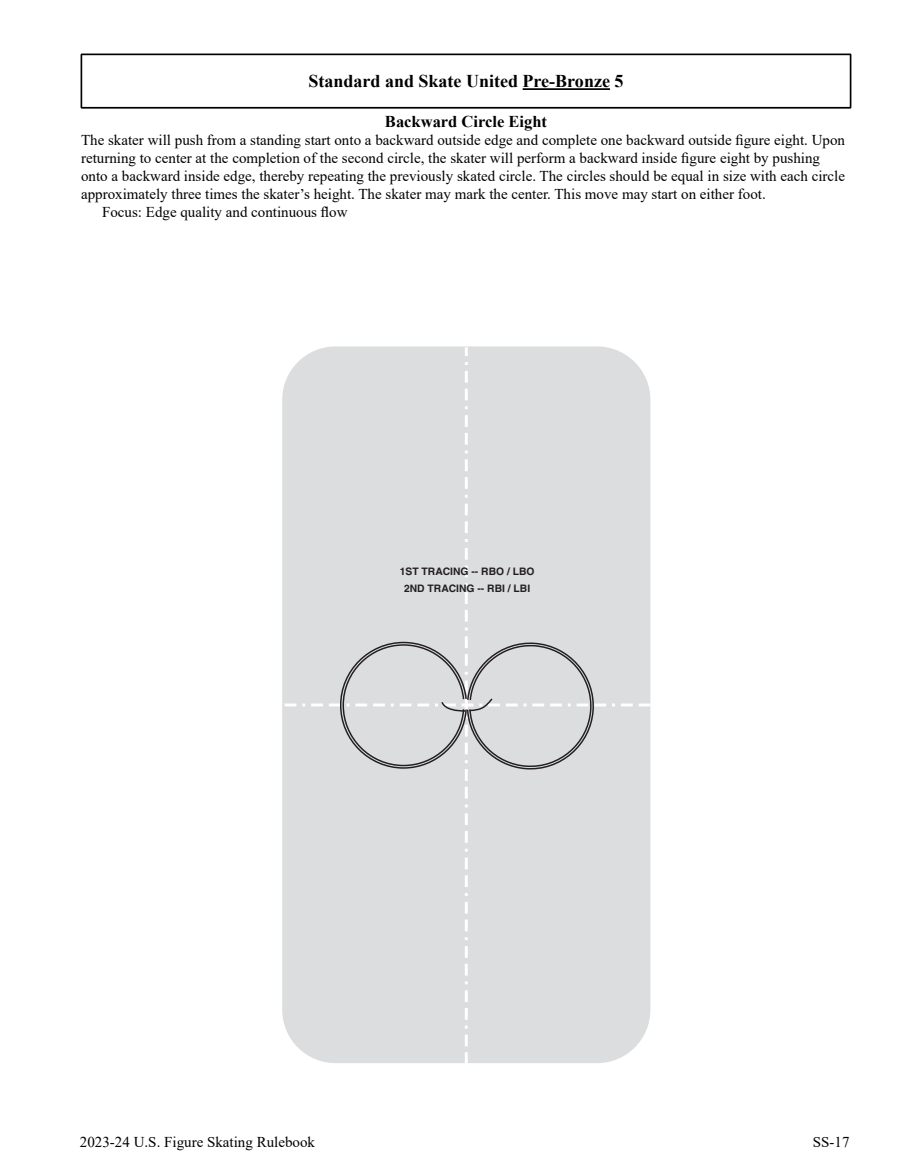
<style>
.page{position:relative;width:905px;height:1175px;background:#fff}
.page>*{position:absolute;margin:0;border:0;box-sizing:border-box;transform-origin:0 0}
.Moves_in_the_Field_Diagram_Title{font:700 18px "Times New Roman";color:#000}
.Moves_in_the_Field_Diagram_Name{font:700 16.5px "Times New Roman";color:#000}
.Paragraph_0_0{font:15px/18px "Times New Roman";color:#000}
.t1{font:700 10.35px/17px "Helvetica LT Std";color:#231f20;text-align:center}
</style>
<div class="page">
<hr style="left:82px;top:54px;width:768px;height:1px;background:#000">
<hr style="left:81px;top:54px;width:1px;height:54px;background:#000">
<hr style="left:850px;top:54px;width:1px;height:54px;background:#000">
<hr style="left:81px;top:107px;width:769px;height:1px;background:#000">
<hr style="left:81px;top:108px;width:769px;height:1px;background:#000">
<hr style="left:522px;top:88px;width:88px;height:2px;background:#000">
<div style="left:282px;top:347px;width:368px;height:716px;background:#dcddde"></div>
<p class="Moves_in_the_Field_Diagram_Title" style="left:308px;top:68px;width:316px">Standard and Skate United Pre-Bronze 5</p>
<p class="Moves_in_the_Field_Diagram_Name" style="left:385px;top:110px;width:163px">Backward Circle Eight</p>
<p class="Paragraph_0_0" style="left:81px;top:131px;width:765px">The skater will push from a standing start onto a backward outside edge and complete one backward outside figure eight. Upon returning to center at the completion of the second circle, the skater will perform a backward inside figure eight by pushing onto a backward inside edge, thereby repeating the previously skated circle. The circles should be equal in size with each circle approximately three times the skater’s height. The skater may mark the center. This move may start on either foot.</p>
<p class="Paragraph_0_0" style="left:102px;top:203px;width:247px">Focus: Edge quality and continuous flow</p>
<p class="t1" style="left:400px;top:562px;width:136px">1ST TRACING -- RBO / LBO<br>2ND TRACING -- RBI / LBI</p>
<p class="Paragraph_0_0" style="left:80px;top:1132px;width:237px">2023-24 U.S. Figure Skating Rulebook</p>
<p class="Paragraph_0_0" style="left:812px;top:1132px;width:38px">SS-17</p>
</div>
